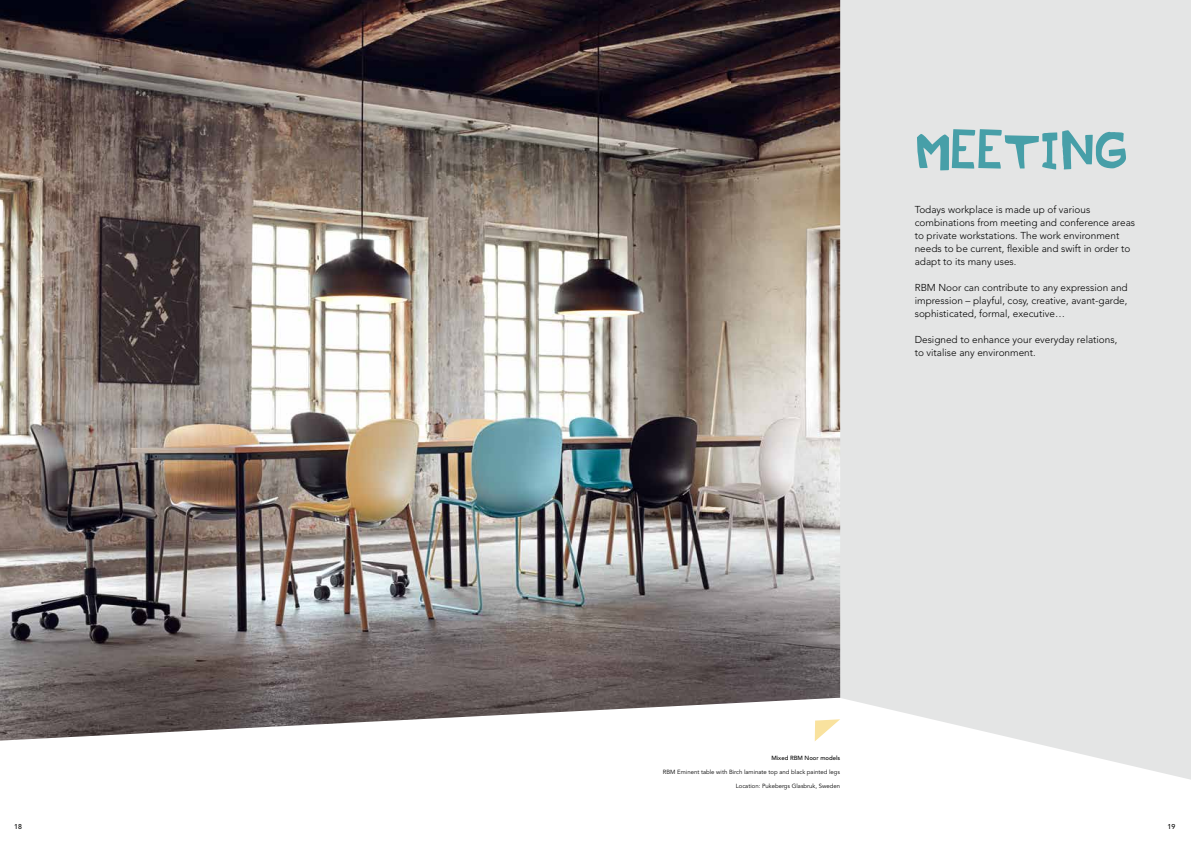
<style>
.page{position:relative;width:1191px;height:842px;background:#fff}
.page>*{position:absolute;margin:0;border:0;box-sizing:border-box;transform-origin:0 0}
.Heading_big{font:54px "Ciseaux Matisse Cut Out";letter-spacing:-.01em;color:#479fa8}
.Ingress{font:300 10px/13px "Avenir LT Std";color:#000}
.t1{font:500 7px "Avenir LT Std";color:#000}
.Imagetext{font:6px "Avenir LT Std";color:#000}
.Imagetext-2{font:500 6px "Avenir LT Std";color:#000}
</style>
<div class="page">
<div style="left:840px;top:0;width:351px;height:780px;background:#e4e5e5"></div>
<img style="left:0;top:0;width:840px;height:741px">
<svg style="left:814px;top:719px;width:26px;height:22px"></svg>
<p class="Heading_big" style="left:914px;top:122px;width:214px">MEETING</p>
<p class="Ingress" style="left:914px;top:203px;width:222px">Todays workplace is made up of various combinations from meeting and conference areas to private workstations. The work environment needs to be current, flexible and swift in order to adapt to its many uses.</p>
<p class="Ingress" style="left:914px;top:281px;width:214px;text-align:justify">RBM Noor can contribute to any expression and impression – playful, cosy, creative, avant-garde, sophisticated, formal, executive…</p>
<p class="Ingress" style="left:914px;top:333px;width:204px">Designed to enhance your everyday relations, to vitalise any environment.</p>
<p class="Imagetext-2" style="left:771px;top:754px;width:70px">Mixed RBM Noor models</p>
<p class="Imagetext" style="left:663px;top:768px;width:179px">RBM Eminent table with Birch laminate top and black painted legs</p>
<p class="Imagetext" style="left:736px;top:782px;width:106px">Location: Pukebergs Glasbruk, Sweden</p>
<p class="t1" style="left:14px;top:823px;width:9px">18</p>
<p class="t1" style="left:1167px;top:823px;width:9px">19</p>
</div>
